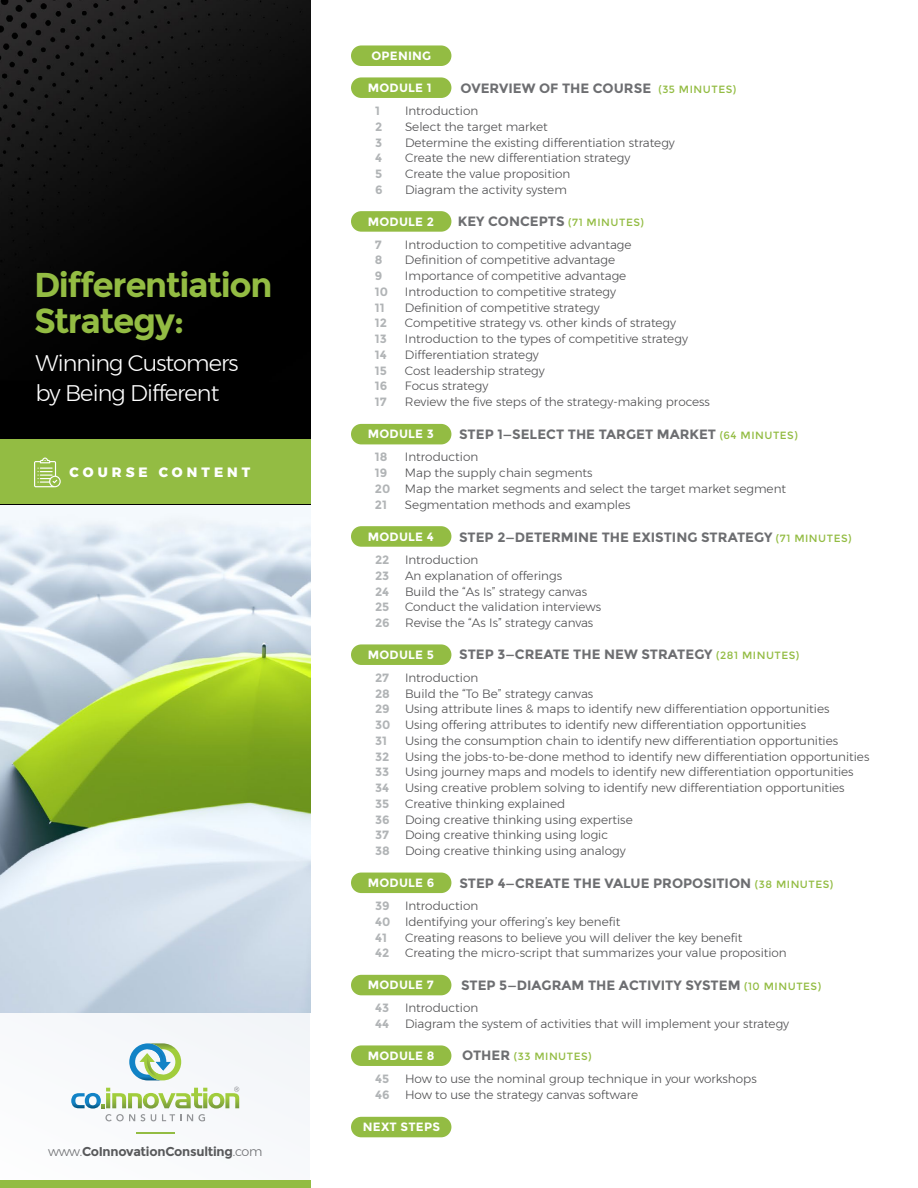
<style>
.page{position:relative;width:918px;height:1188px;background:#fff}
.page>*{position:absolute;margin:0;border:0;box-sizing:border-box;transform-origin:0 0}
.t1{font:700 34.5px/36px "Montserrat";letter-spacing:-.04em;color:#93bc43}
.t2{font:300 22.5px/29.2px "Montserrat";letter-spacing:-.04em;color:#fff}
.t3{font:700 13.5px "Montserrat";color:#6d6e71}
.t4{font:800 13.5px "Montserrat";letter-spacing:.3em;color:#fff}
.t5{font:700 12.75px "Montserrat";letter-spacing:-.02em;color:#58595b}
.t6{font:300 12px/15.8px "Montserrat";color:#4d4d4f}
.t7{font:700 12px "Montserrat";letter-spacing:.02em;color:#fff}
.t8{font:700 12px "Montserrat";color:#b1b4b6}
.t9{font:10.5px "Montserrat";letter-spacing:.05em;color:#93bc43}
.s1{font-weight:300;color:#6d6e71}
.s2{font-weight:400;font-size:10.5px;color:#93bc43}
.s3{font-weight:700;color:#b1b4b6}
.s4{font-weight:700;font-size:13.5px;color:#6d6e71}
</style>
<div class="page">
<div style="left:0;top:999px;width:310px;height:189px;background:#f1f4f8"></div>
<img style="left:0;top:504px;width:310px;height:508px">
<img style="left:0;top:0;width:310px;height:439px">
<div style="left:0;top:1180px;width:310px;height:8px;background:#93bc43"></div>
<svg style="left:129px;top:1043px;width:52px;height:37px"></svg>
<svg style="left:71px;top:1087px;width:168px;height:34px"></svg>
<hr style="left:136px;top:1132px;width:38px;height:2px;background:#93bc43">
<div style="left:351px;top:975px;width:100px;height:20px;background:#93bc43;border-radius:10px"></div>
<div style="left:351px;top:1117px;width:100px;height:20px;background:#93bc43;border-radius:10px"></div>
<div style="left:351px;top:424px;width:100px;height:20px;background:#93bc43;border-radius:10px"></div>
<div style="left:351px;top:526px;width:100px;height:21px;background:#93bc43;border-radius:10px"></div>
<div style="left:351px;top:644px;width:100px;height:21px;background:#93bc43;border-radius:10px"></div>
<div style="left:351px;top:873px;width:100px;height:20px;background:#93bc43;border-radius:10px"></div>
<div style="left:351px;top:1045px;width:100px;height:21px;background:#93bc43;border-radius:10px"></div>
<div style="left:351px;top:77px;width:100px;height:21px;background:#93bc43;border-radius:10px"></div>
<div style="left:351px;top:211px;width:100px;height:21px;background:#93bc43;border-radius:10px"></div>
<div style="left:351px;top:45px;width:100px;height:21px;background:#93bc43;border-radius:10px"></div>
<div style="left:0;top:439px;width:310px;height:65px;background:#93bc43"></div>
<svg style="left:34px;top:458px;width:27px;height:29px"></svg>
<h1 class="t1" style="left:34px;top:267px;width:240px">Differentiation<br>Strategy:</h1>
<h2 class="t2" style="left:36px;top:348px;width:204px">Winning Customers by Being Different</h2>
<p class="t4" style="left:70px;top:461px;width:182px">COURSE CONTENT</p>
<p class="t5" style="left:48px;top:1144px;width:216px"><span class="s1">www.</span>CoInnovationConsulting<span class="s1">.com</span></p>
<p class="t7" style="left:371px;top:49px;width:61px">OPENING</p>
<p class="t7" style="left:368px;top:81px;width:65px">MODULE 1</p>
<p class="t3" style="left:461px;top:80px;width:277px">OVERVIEW OF THE COURSE <span class="s2">(35 MINUTES)</span></p>
<p class="t8" style="left:375px;top:104px;width:6px">1</p>
<p class="t6" style="left:405px;top:103px;width:75px">Introduction</p>
<p class="t8" style="left:375px;top:119px;width:9px">2</p>
<p class="t6" style="left:405px;top:118px;width:144px">Select the target market</p>
<p class="t8" style="left:375px;top:135px;width:9px">3</p>
<p class="t6" style="left:405px;top:134px;width:271px">Determine the existing differentiation strategy</p>
<p class="t8" style="left:375px;top:151px;width:9px">4</p>
<p class="t6" style="left:405px;top:150px;width:227px">Create the new differentiation strategy</p>
<p class="t8" style="left:375px;top:167px;width:9px">5</p>
<p class="t6" style="left:405px;top:166px;width:167px">Create the value proposition</p>
<p class="t8" style="left:375px;top:182px;width:9px">6</p>
<p class="t6" style="left:405px;top:181px;width:163px">Diagram the activity system</p>
<p class="t7" style="left:368px;top:214px;width:68px">MODULE 2</p>
<p class="t3" style="left:458px;top:213px;width:188px">KEY CONCEPTS <span class="s2">(71 MINUTES)</span></p>
<p class="t8" style="left:375px;top:237px;width:8px">7</p>
<p class="t6" style="left:405px;top:236px;width:228px">Introduction to competitive advantage</p>
<p class="t8" style="left:375px;top:253px;width:9px">8</p>
<p class="t6" style="left:405px;top:252px;width:212px">Definition of competitive advantage</p>
<p class="t8" style="left:375px;top:269px;width:9px">9</p>
<p class="t6" style="left:405px;top:268px;width:223px">Importance of competitive advantage</p>
<p class="t8" style="left:375px;top:285px;width:15px">10</p>
<p class="t6" style="left:405px;top:284px;width:213px">Introduction to competitive strategy</p>
<p class="t8" style="left:375px;top:300px;width:11px">11</p>
<p class="t6" style="left:405px;top:299px;width:196px">Definition of competitive strategy</p>
<p class="t8" style="left:375px;top:316px;width:14px">12</p>
<p class="t6" style="left:405px;top:315px;width:273px">Competitive strategy vs. other kinds of strategy</p>
<p class="t8" style="left:375px;top:332px;width:13px">13</p>
<p class="t6" style="left:405px;top:331px;width:284px">Introduction to the types of competitive strategy</p>
<p class="t8" style="left:375px;top:348px;width:13px">14</p>
<p class="t6" style="left:405px;top:347px;width:135px">Differentiation strategy</p>
<p class="t8" style="left:375px;top:363px;width:13px">15</p>
<p class="t6" style="left:405px;top:362px;width:141px">Cost leadership strategy</p>
<p class="t8" style="left:375px;top:379px;width:14px">16</p>
<p class="t6" style="left:405px;top:378px;width:85px">Focus strategy</p>
<p class="t8" style="left:375px;top:395px;width:13px">17</p>
<p class="t6" style="left:405px;top:394px;width:307px">Review the five steps of the strategy-making process</p>
<p class="t7" style="left:368px;top:427px;width:68px">MODULE 3</p>
<p class="t3" style="left:459px;top:426px;width:340px">STEP 1—SELECT THE TARGET MARKET <span class="s2">(64 MINUTES)</span></p>
<p class="t8" style="left:375px;top:450px;width:14px">18</p>
<p class="t6" style="left:405px;top:449px;width:75px">Introduction</p>
<p class="t8" style="left:375px;top:465px;width:14px">19</p>
<p class="t6" style="left:375px;top:464px;width:413px;text-indent:30px">Map the supply chain segments<br><span class="s3">20</span> Map the market segments and select the target market segment<br><span class="s3">21</span></p>
<p class="t6" style="left:405px;top:497px;width:227px">Segmentation methods and examples</p>
<p class="t7" style="left:368px;top:530px;width:68px">MODULE 4</p>
<p class="t3" style="left:459px;top:529px;width:394px">STEP 2—DETERMINE THE EXISTING STRATEGY <span class="s2">(71 MINUTES)</span></p>
<p class="t8" style="left:375px;top:553px;width:16px">22</p>
<p class="t6" style="left:405px;top:552px;width:75px">Introduction</p>
<p class="t8" style="left:375px;top:568px;width:16px">23</p>
<p class="t6" style="left:405px;top:567px;width:159px">An explanation of offerings</p>
<p class="t8" style="left:375px;top:584px;width:16px">24</p>
<p class="t6" style="left:405px;top:583px;width:184px">Build the “As Is” strategy canvas</p>
<p class="t8" style="left:375px;top:600px;width:16px">25</p>
<p class="t6" style="left:405px;top:599px;width:198px">Conduct the validation interviews</p>
<p class="t8" style="left:375px;top:616px;width:16px">26</p>
<p class="t6" style="left:405px;top:615px;width:190px">Revise the “As Is” strategy canvas</p>
<p class="t7" style="left:368px;top:648px;width:68px">MODULE 5</p>
<p class="t3" style="left:459px;top:647px;width:342px">STEP 3—CREATE THE NEW STRATEGY <span class="s2">(281 MINUTES)</span></p>
<p class="t8" style="left:375px;top:671px;width:16px">27</p>
<p class="t6" style="left:405px;top:670px;width:75px">Introduction</p>
<p class="t8" style="left:375px;top:686px;width:16px">28</p>
<p class="t6" style="left:405px;top:685px;width:190px">Build the “To Be” strategy canvas</p>
<p class="t8" style="left:375px;top:702px;width:16px">29</p>
<p class="t6" style="left:375px;top:701px;width:456px;text-indent:30px">Using attribute lines &amp; maps to identify new differentiation opportunities<br><span class="s3">30</span> Using offering attributes to identify new differentiation opportunities<br><span class="s3">31</span></p>
<p class="t6" style="left:405px;top:733px;width:435px">Using the consumption chain to identify new differentiation opportunities</p>
<p class="t8" style="left:375px;top:749px;width:16px">32</p>
<p class="t6" style="left:405px;top:748px;width:466px">Using the jobs-to-be-done method to identify new differentiation opportunities</p>
<p class="t8" style="left:375px;top:765px;width:16px">33</p>
<p class="t6" style="left:405px;top:764px;width:450px">Using journey maps and models to identify new differentiation opportunities</p>
<p class="t8" style="left:375px;top:781px;width:16px">34</p>
<p class="t6" style="left:405px;top:780px;width:441px">Using creative problem solving to identify new differentiation opportunities</p>
<p class="t8" style="left:375px;top:796px;width:16px">35</p>
<p class="t6" style="left:405px;top:796px;width:162px">Creative thinking explained</p>
<p class="t8" style="left:375px;top:812px;width:16px">36</p>
<p class="t6" style="left:405px;top:811px;width:229px">Doing creative thinking using expertise</p>
<p class="t8" style="left:375px;top:828px;width:16px">37</p>
<p class="t6" style="left:405px;top:827px;width:205px">Doing creative thinking using logic</p>
<p class="t8" style="left:375px;top:844px;width:16px">38</p>
<p class="t6" style="left:405px;top:843px;width:222px">Doing creative thinking using analogy</p>
<p class="t7" style="left:368px;top:876px;width:68px">MODULE 6</p>
<p class="t3" style="left:459px;top:875px;width:376px">STEP 4—CREATE THE VALUE PROPOSITION <span class="s2">(38 MINUTES)</span></p>
<p class="t8" style="left:375px;top:899px;width:16px">39</p>
<p class="t6" style="left:375px;top:898px;width:247px;text-indent:30px">Introduction<br><span class="s3">40</span> Identifying your offering’s key benefit<br><span class="s3">41</span></p>
<p class="t6" style="left:405px;top:929px;width:339px">Creating reasons to believe you will deliver the key benefit</p>
<p class="t8" style="left:375px;top:946px;width:16px">42</p>
<p class="t6" style="left:405px;top:945px;width:383px">Creating the micro-script that summarizes your value proposition</p>
<p class="t7" style="left:368px;top:978px;width:68px">MODULE 7</p>
<p class="t3" style="left:461px;top:977px;width:362px">STEP 5—DIAGRAM THE ACTIVITY SYSTEM <span class="s2">(10 MINUTES)</span></p>
<p class="t8" style="left:375px;top:1001px;width:16px">43</p>
<p class="t6" style="left:405px;top:1000px;width:75px">Introduction</p>
<p class="t8" style="left:375px;top:1017px;width:16px">44</p>
<p class="t6" style="left:405px;top:1016px;width:386px">Diagram the system of activities that will implement your strategy</p>
<p class="t7" style="left:368px;top:1049px;width:68px">MODULE 8</p>
<p class="t9" style="left:462px;top:1051px;width:131px"><span class="s4">OTHER</span> (33 MINUTES)</p>
<p class="t8" style="left:375px;top:1071px;width:16px">45</p>
<p class="t6" style="left:405px;top:1071px;width:353px">How to use the nominal group technique in your workshops</p>
<p class="t8" style="left:375px;top:1088px;width:16px">46</p>
<p class="t6" style="left:405px;top:1087px;width:235px">How to use the strategy canvas software</p>
<p class="t7" style="left:363px;top:1120px;width:79px">NEXT STEPS</p>
</div>
